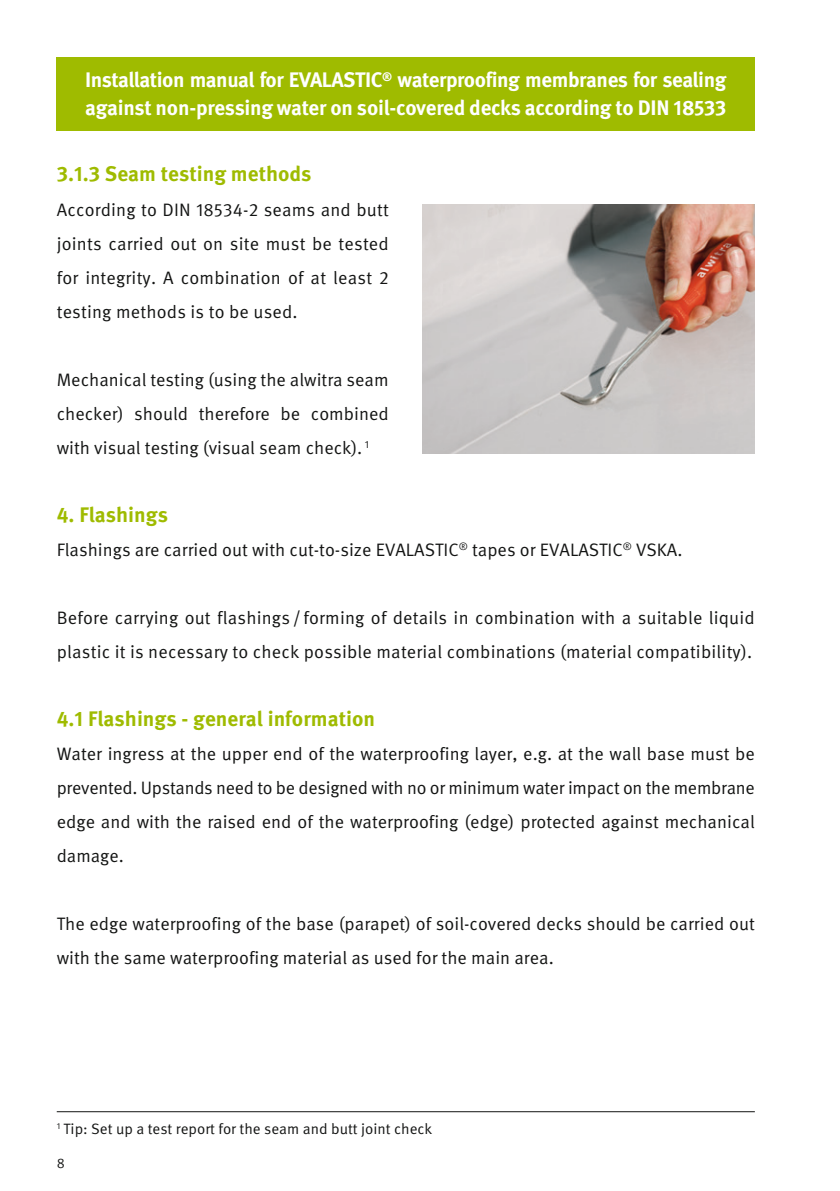
<style>
.page{position:relative;width:840px;height:1191px;background:#fff}
.page>*{position:absolute;margin:0;border:0;box-sizing:border-box;transform-origin:0 0}
.t1{font:700 21px/28px "Meta Pro";letter-spacing:-.02em;color:#fff}
.t2{font:700 21px "Meta Pro";color:#9fbb00}
.t3{font:18px/34px "Meta Pro";color:#131413;text-align:justify}
.t4{font:15px "Meta Pro";color:#131413}
.t5{font:14px "Meta Pro";color:#131413}
</style>
<div class="page">
<hr style="left:57px;top:1111px;width:697px;height:1px;background:#131413">
<img style="left:422px;top:204px;width:332px;height:250px">
<div style="left:57px;top:57px;width:697px;height:73px;background:#9fbb00"></div>
<p class="t1" style="left:85px;top:67px;width:642px">Installation manual for EVALASTIC<sup>®</sup> waterproofing membranes for sealing against non-pressing water on soil-covered decks according to DIN 18533</p>
<p class="t2" style="left:57px;top:161px;width:256px">3.1.3 Seam testing methods</p>
<p class="t3" style="left:57px;top:193px;width:333px">According to DIN 18534-2 seams and butt joints carried out on site must be tested for integrity. A combination of at least 2 testing methods is to be used.</p>
<p class="t3" style="left:57px;top:363px;width:333px">Mechanical testing (using the alwitra seam checker) should therefore be combined with visual testing (visual seam check). <sup>1</sup></p>
<p class="t2" style="left:57px;top:501px;width:113px">4. Flashings</p>
<p class="t3" style="left:57px;top:533px;width:627px">Flashings are carried out with cut-to-size EVALASTIC<sup>®</sup> tapes or EVALASTIC<sup>®</sup> VSKA.</p>
<p class="t3" style="left:57px;top:601px;width:699px">Before carrying out flashings / forming of details in combination with a suitable liquid plastic it is necessary to check possible material combinations (material compatibility).</p>
<p class="t2" style="left:57px;top:705px;width:320px">4.1 Flashings - general information</p>
<p class="t3" style="left:57px;top:737px;width:699px">Water ingress at the upper end of the waterproofing layer, e.g. at the wall base must be prevented. Upstands need to be designed with no or minimum water impact on the membrane edge and with the raised end of the waterproofing (edge) protected against mechanical damage.</p>
<p class="t3" style="left:57px;top:907px;width:699px">The edge waterproofing of the base (parapet) of soil-covered decks should be carried out with the same waterproofing material as used for the main area.</p>
<p class="t4" style="left:57px;top:1119px;width:377px"><sup>1</sup> Tip: Set up a test report for the seam and butt joint check</p>
<p class="t5" style="left:57px;top:1154px;width:10px">8</p>
</div>
